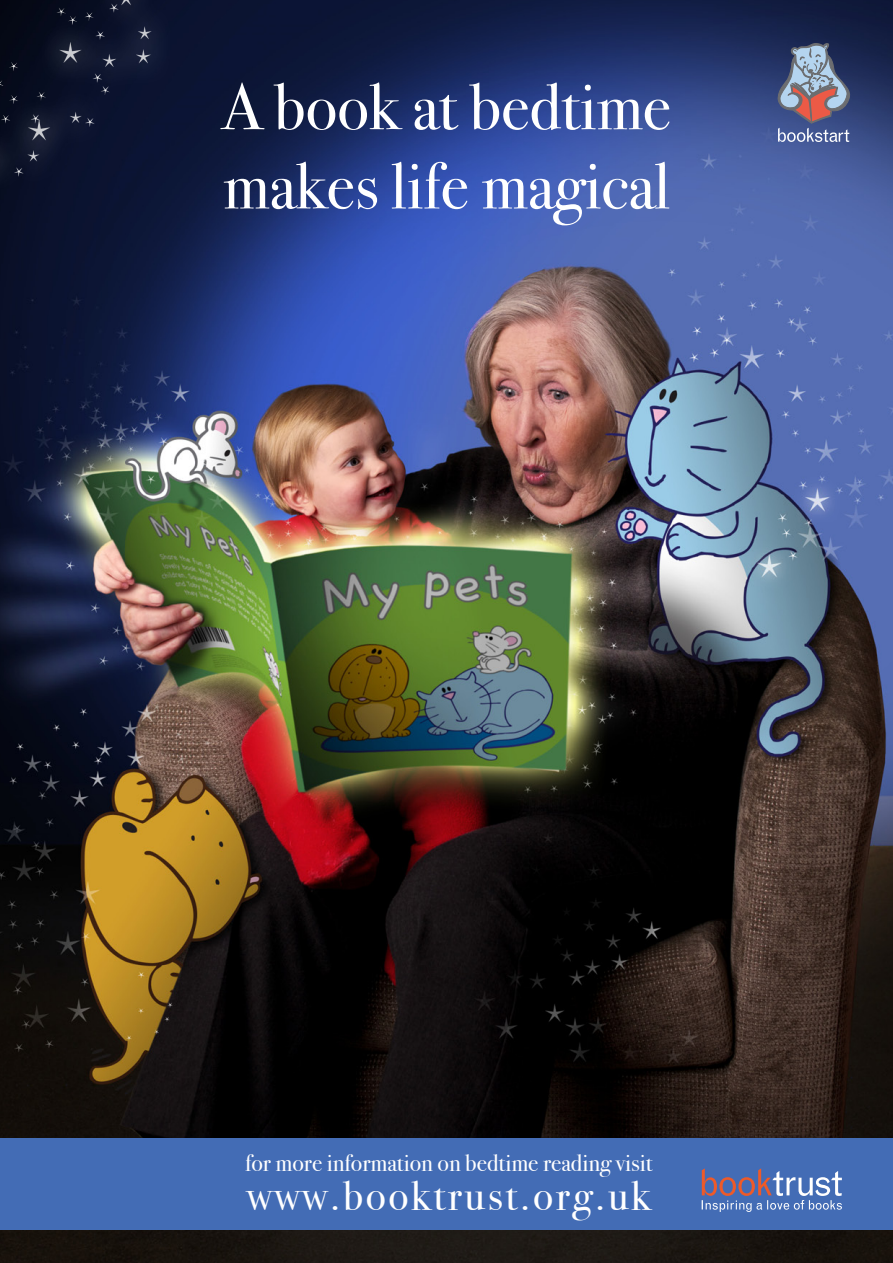
<style>
.page{position:relative;width:893px;height:1263px;background:#fff}
.page>*{position:absolute;margin:0;border:0;box-sizing:border-box;transform-origin:0 0}
.t1{font:66px "Bodoni Svty Two OSITCTT Book";color:#fff}
.t2{font:42px "Bodoni Svty Two OSITCTT Book";letter-spacing:.06em;color:#fff}
.t3{font:24px "Bodoni Svty Two OSITCTT Book";color:#fff}
</style>
<div class="page">
<img style="left:0;top:0;width:893px;height:1263px">
<div style="left:0;top:1138px;width:893px;height:92px;background:#436cb5"></div>
<svg style="left:778px;top:43px;width:72px;height:99px;background:#747692"></svg>
<svg style="left:702px;top:1168px;width:140px;height:44px"></svg>
<img style="left:0;top:0;width:185px;height:337px">
<p class="t1" style="left:222px;top:67px;width:451px">A book at bedtime</p>
<p class="t1" style="left:223px;top:147px;width:448px">makes life magical</p>
<p class="t3" style="left:245px;top:1148px;width:409px">for more information on bedtime reading visit</p>
<p class="t2" style="left:247px;top:1170px;width:406px">www.booktrust.org.uk</p>
</div>
